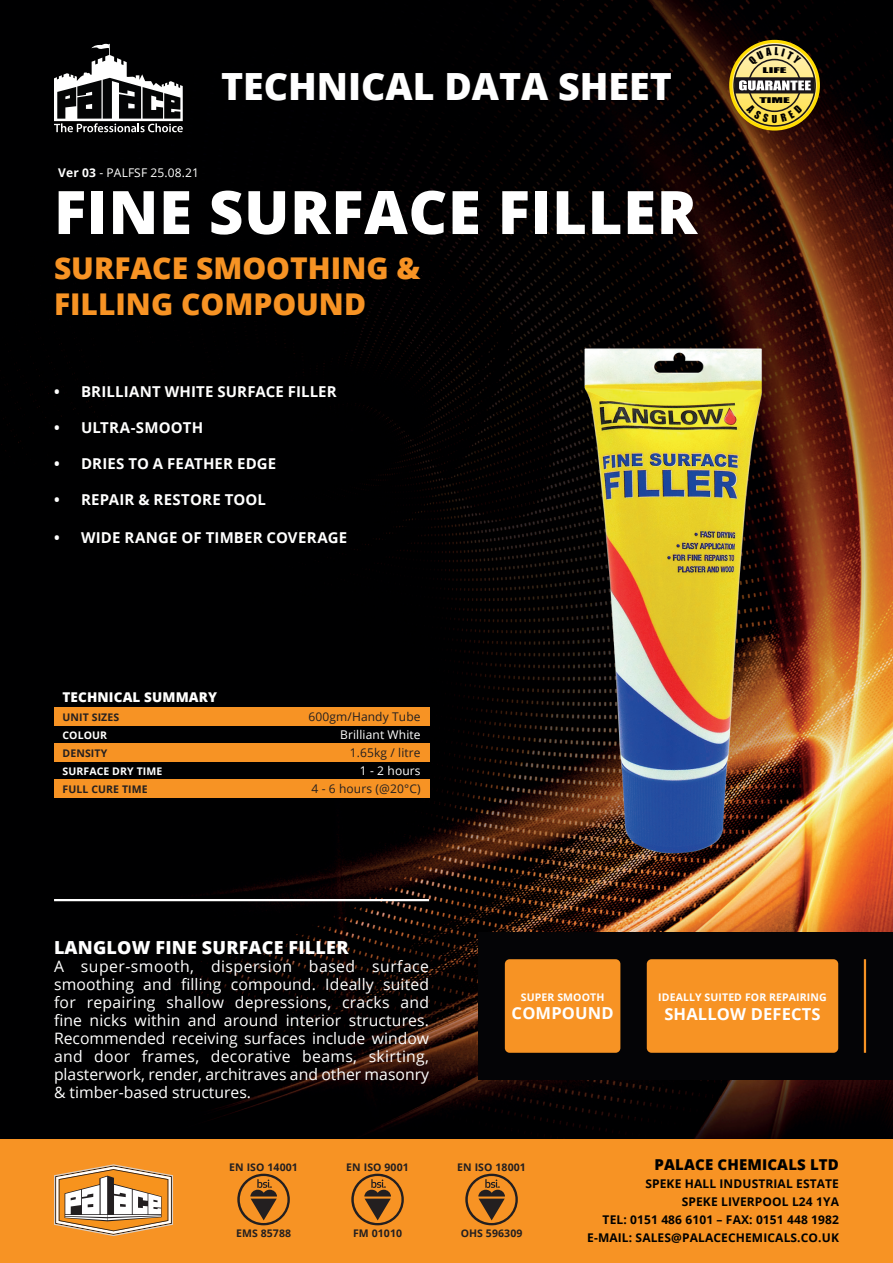
<style>
.page{position:relative;width:893px;height:1263px;background:#fff}
.page>*{position:absolute;margin:0;border:0;box-sizing:border-box;transform-origin:0 0}
.t1{font:800 60px "Open Sans";letter-spacing:.01em;color:#fff}
.t2{font:800 37.5px "Open Sans";color:#fff}
.t3{font:800 30px/36px "Open Sans";color:#f79324}
.t4{font:800 18px "Open Sans";letter-spacing:.01em;color:#fff}
.t5{font:700 16.5px "Open Sans";letter-spacing:.01em;color:#fff}
.t6{font:15.75px/18px "Open Sans";color:#fff;text-align:justify}
.t7{font:700 15px "Open Sans";letter-spacing:.01em;color:#fff}
.t8{font:800 15px "Open Sans";letter-spacing:.01em;color:#000}
.t9{font:800 13.5px "Open Sans";letter-spacing:.01em;color:#fff}
.t10{font:700 12px/18px "Open Sans";letter-spacing:.01em;color:#000;text-align:right}
.t11{font:12px "Open Sans";letter-spacing:.01em;color:#fff}
.t12{font:12px "Open Sans";letter-spacing:.01em;color:#231f20}
.t13{font:700 10.5px "Open Sans";letter-spacing:.01em;color:#231f20}
.t14{font:700 10.5px "Open Sans";letter-spacing:.01em;color:#fff}
.t15{font:7.2px "Impact";color:#000;scale:2.25 1}
.s1{font-weight:700}
</style>
<div class="page">
<img style="left:0;top:0;width:893px;height:1140px">
<div style="left:0;top:1140px;width:893px;height:123px;background:#f79324"></div>
<svg style="left:54px;top:1164px;width:119px;height:72px"></svg>
<svg style="left:237px;top:1174px;width:53px;height:51px"></svg>
<svg style="left:351px;top:1174px;width:53px;height:51px"></svg>
<svg style="left:465px;top:1174px;width:53px;height:51px"></svg>
<div style="left:729px;top:40px;width:91px;height:91px;border:3px solid #ffdc01;border-radius:50%"></div>
<svg style="left:54px;top:43px;width:129px;height:89px"></svg>
<div style="left:54px;top:708px;width:375px;height:18px;background:#f79324"></div>
<div style="left:54px;top:744px;width:375px;height:18px;background:#f79324"></div>
<div style="left:54px;top:780px;width:375px;height:18px;background:#f79324"></div>
<hr style="left:54px;top:899px;width:375px;height:2px;background:#fff">
<div style="left:478px;top:932px;width:415px;height:147px;background:#040406"></div>
<hr style="left:864px;top:959px;width:2px;height:94px;background:#f79324">
<div style="left:647px;top:959px;width:191px;height:94px;background:#f79324;border-radius:5px"></div>
<div style="left:505px;top:959px;width:115px;height:94px;background:#f79324;border-radius:5px"></div>
<img style="left:505px;top:315px;width:334px;height:559px">
<svg style="left:733px;top:44px;width:83px;height:83px;background:#b8a65d"></svg>
<h2 class="t2" style="left:221px;top:58px;width:452px">TECHNICAL DATA SHEET</h2>
<p class="t11" style="left:58px;top:164px;width:142px"><span class="s1">Ver 03</span> - PALFSF 25.08.21</p>
<h1 class="t1" style="left:54px;top:167px;width:645px">FINE SURFACE FILLER</h1>
<h3 class="t3" style="left:54px;top:249px;width:368px">SURFACE SMOOTHING &amp;<br>FILLING COMPOUND</h3>
<p class="t7" style="left:54px;top:381px;width:284px">• BRILLIANT WHITE SURFACE FILLER</p>
<p class="t7" style="left:54px;top:417px;width:151px">• ULTRA-SMOOTH</p>
<p class="t7" style="left:54px;top:453px;width:224px">• DRIES TO A FEATHER EDGE</p>
<p class="t7" style="left:54px;top:489px;width:214px">• REPAIR &amp; RESTORE TOOL</p>
<p class="t7" style="left:54px;top:527px;width:295px">• WIDE RANGE OF TIMBER COVERAGE</p>
<p class="t9" style="left:63px;top:687px;width:156px">TECHNICAL SUMMARY</p>
<p class="t13" style="left:63px;top:710px;width:58px">UNIT SIZES</p>
<p class="t14" style="left:63px;top:728px;width:46px">COLOUR</p>
<p class="t13" style="left:63px;top:746px;width:46px">DENSITY</p>
<p class="t14" style="left:63px;top:764px;width:101px">SURFACE DRY TIME</p>
<p class="t13" style="left:63px;top:782px;width:87px">FULL CURE TIME</p>
<p class="t12" style="left:309px;top:708px;width:114px">600gm/Handy Tube</p>
<p class="t11" style="left:340px;top:726px;width:82px">Brilliant White</p>
<p class="t12" style="left:350px;top:744px;width:72px">1.65kg / litre</p>
<p class="t11" style="left:360px;top:762px;width:62px">1 - 2 hours</p>
<p class="t12" style="left:311px;top:780px;width:111px">4 - 6 hours (@20°C)</p>
<p class="t15" style="left:763px;top:65px;width:12px">LIFE</p>
<p class="t15" style="left:759px;top:95px;width:15px">TIME</p>
<p class="t4" style="left:54px;top:934px;width:296px">LANGLOW FINE SURFACE FILLER</p>
<p class="t6" style="left:54px;top:957px;width:377px">A super-smooth, dispersion based surface smoothing and filling compound. Ideally suited for repairing shallow depressions, cracks and fine nicks within and around interior structures.<br>Recommended receiving surfaces include window and door frames, decorative beams, skirting, plasterwork, render, architraves and other masonry &amp; timber-based structures.</p>
<p class="t14" style="left:521px;top:990px;width:85px">SUPER SMOOTH</p>
<p class="t5" style="left:512px;top:1001px;width:103px">COMPOUND</p>
<p class="t14" style="left:658px;top:990px;width:170px">IDEALLY SUITED FOR REPAIRING</p>
<p class="t5" style="left:664px;top:1002px;width:158px">SHALLOW DEFECTS</p>
<p class="t13" style="left:229px;top:1159px;width:70px">EN ISO 14001</p>
<p class="t13" style="left:236px;top:1225px;width:57px">EMS 85788</p>
<p class="t13" style="left:346px;top:1159px;width:64px">EN ISO 9001</p>
<p class="t13" style="left:353px;top:1225px;width:51px">FM 01010</p>
<p class="t13" style="left:457px;top:1159px;width:70px">EN ISO 18001</p>
<p class="t13" style="left:461px;top:1225px;width:63px">OHS 596309</p>
<p class="t8" style="left:655px;top:1153px;width:186px">PALACE CHEMICALS LTD</p>
<p class="t10" style="left:587px;top:1174px;width:253px">SPEKE HALL INDUSTRIAL ESTATE<br>SPEKE LIVERPOOL L24 1YA<br>TEL: 0151 486 6101 – FAX: 0151 448 1982<br>E-MAIL: SALES@PALACECHEMICALS.CO.UK</p>
</div>
